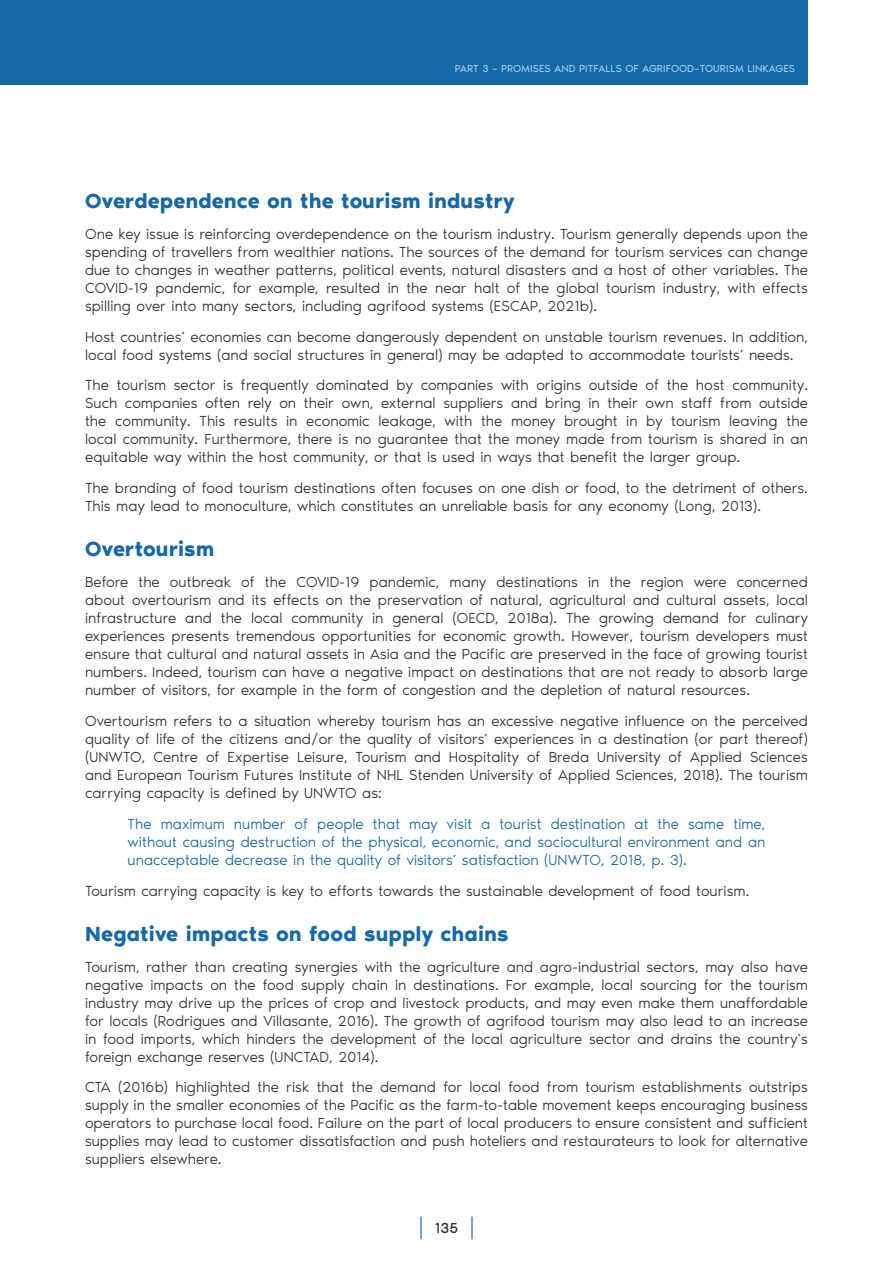
<style>
.page{position:relative;width:893px;height:1263px;background:#fff}
.page>*{position:absolute;margin:0;border:0;box-sizing:border-box;transform-origin:0 0}
.SUBHEAD_2{font:600 21px "Noir Pro";color:#1569a9}
.BODY{font:300 15px/18px "Noir Pro";color:#312f30;text-align:justify}
.body_quote{font:300 15px/18px "Noir Pro";color:#1569a9;text-align:justify}
.t1{font:15px "Noir Pro";color:#312f30}
.t2{font:10.5px "Noir Pro";letter-spacing:.01em;color:#a0c9eb}
</style>
<div class="page">
<div style="left:0;top:0;width:808px;height:85px;background:#1569a9"></div>
<hr style="left:420px;top:1217px;width:2px;height:22px;background:#448dcb">
<hr style="left:471px;top:1217px;width:2px;height:22px;background:#448dcb">
<p class="t2" style="left:455px;top:61px;width:342px">PART 3 – PROMISES AND PITFALLS OF AGRIFOOD–TOURISM LINKAGES</p>
<p class="SUBHEAD_2" style="left:85px;top:185px;width:431px">Overdependence on the tourism industry</p>
<p class="BODY" style="left:85px;top:224px;width:724px">One key issue is reinforcing overdependence on the tourism industry. Tourism generally depends upon the spending of travellers from wealthier nations. The sources of the demand for tourism services can change due to changes in weather patterns, political events, natural disasters and a host of other variables. The COVID-19 pandemic, for example, resulted in the near halt of the global tourism industry, with effects spilling over into many sectors, including agrifood systems (ESCAP, 2021b).</p>
<p class="BODY" style="left:85px;top:327px;width:724px">Host countries’ economies can become dangerously dependent on unstable tourism revenues. In addition, local food systems (and social structures in general) may be adapted to accommodate tourists’ needs.</p>
<p class="BODY" style="left:85px;top:376px;width:724px">The tourism sector is frequently dominated by companies with origins outside of the host community.<br>Such companies often rely on their own, external suppliers and bring in their own staff from outside the community. This results in economic leakage, with the money brought in by tourism leaving the local community. Furthermore, there is no guarantee that the money made from tourism is shared in an equitable way within the host community, or that is used in ways that benefit the larger group.</p>
<p class="BODY" style="left:85px;top:478px;width:724px">The branding of food tourism destinations often focuses on one dish or food, to the detriment of others.<br>This may lead to monoculture, which constitutes an unreliable basis for any economy (Long, 2013).</p>
<p class="SUBHEAD_2" style="left:85px;top:533px;width:131px">Overtourism</p>
<p class="BODY" style="left:85px;top:572px;width:724px">Before the outbreak of the COVID-19 pandemic, many destinations in the region were concerned about overtourism and its effects on the preservation of natural, agricultural and cultural assets, local infrastructure and the local community in general (OECD, 2018a). The growing demand for culinary experiences presents tremendous opportunities for economic growth. However, tourism developers must ensure that cultural and natural assets in Asia and the Pacific are preserved in the face of growing tourist numbers. Indeed, tourism can have a negative impact on destinations that are not ready to absorb large number of visitors, for example in the form of congestion and the depletion of natural resources.</p>
<p class="BODY" style="left:85px;top:711px;width:724px">Overtourism refers to a situation whereby tourism has an excessive negative influence on the perceived quality of life of the citizens and/or the quality of visitors’ experiences in a destination (or part thereof) (UNWTO, Centre of Expertise Leisure, Tourism and Hospitality of Breda University of Applied Sciences and European Tourism Futures Institute of NHL Stenden University of Applied Sciences, 2018). The tourism carrying capacity is defined by UNWTO as:</p>
<p class="body_quote" style="left:128px;top:814px;width:639px">The maximum number of people that may visit a tourist destination at the same time, without causing destruction of the physical, economic, and sociocultural environment and an unacceptable decrease in the quality of visitors’ satisfaction (UNWTO, 2018, p. 3).</p>
<p class="BODY" style="left:85px;top:881px;width:666px">Tourism carrying capacity is key to efforts towards the sustainable development of food tourism.</p>
<p class="SUBHEAD_2" style="left:85px;top:917px;width:425px">Negative impacts on food supply chains</p>
<p class="BODY" style="left:85px;top:957px;width:724px">Tourism, rather than creating synergies with the agriculture and agro-industrial sectors, may also have negative impacts on the food supply chain in destinations. For example, local sourcing for the tourism industry may drive up the prices of crop and livestock products, and may even make them unaffordable for locals (Rodrigues and Villasante, 2016). The growth of agrifood tourism may also lead to an increase in food imports, which hinders the development of the local agriculture sector and drains the country’s foreign exchange reserves (UNCTAD, 2014).</p>
<p class="BODY" style="left:85px;top:1077px;width:724px">CTA (2016b) highlighted the risk that the demand for local food from tourism establishments outstrips supply in the smaller economies of the Pacific as the farm-to-table movement keeps encouraging business operators to purchase local food. Failure on the part of local producers to ensure consistent and sufficient supplies may lead to customer dissatisfaction and push hoteliers and restaurateurs to look for alternative suppliers elsewhere.</p>
<p class="t1" style="left:435px;top:1217px;width:25px">135</p>
</div>
